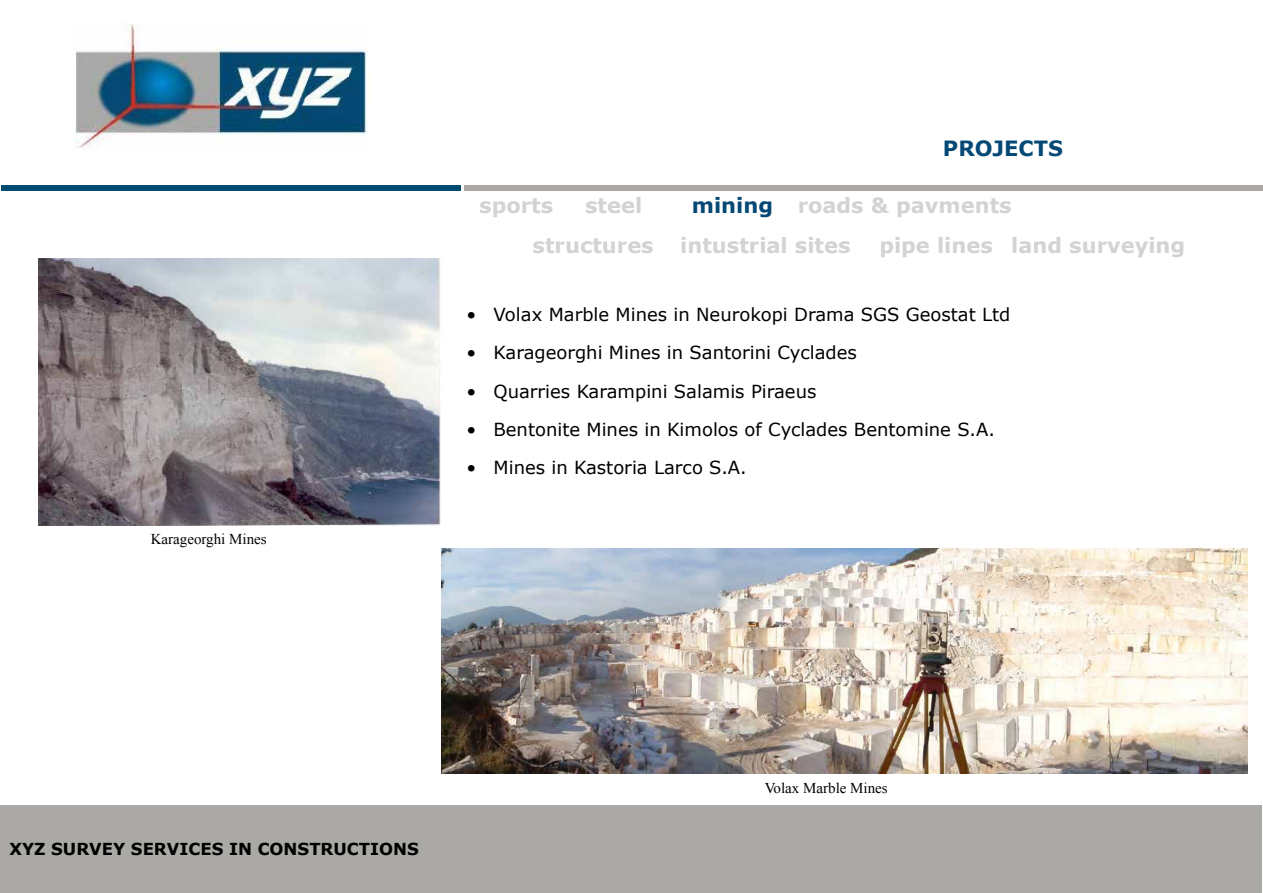
<style>
.page{position:relative;width:1263px;height:893px;background:#fff}
.page>*{position:absolute;margin:0;border:0;box-sizing:border-box;transform-origin:0 0}
.t1{font:700 21px "Verdana";color:#d1d3d4}
.t2{font:700 21px "Verdana";color:#044875}
.t3{font:18px "Verdana";color:#000}
.t4{font:700 16.5px "Verdana";color:#000}
.t5{font:15px "Times New Roman";color:#000}
.s1{color:#044875}
</style>
<div class="page">
<div style="left:0;top:805px;width:1261px;height:88px;background:#aaa9a5"></div>
<img style="left:74px;top:24px;width:296px;height:124px">
<div style="left:2px;top:185px;width:458px;height:6px;background:#024c71"></div>
<div style="left:465px;top:185px;width:798px;height:6px;background:#aca8a5"></div>
<img style="left:442px;top:549px;width:806px;height:225px">
<img style="left:39px;top:258px;width:403px;height:267px">
<p class="t5" style="left:151px;top:528px;width:117px">Karageorghi Mines</p>
<p class="t2" style="left:943px;top:134px;width:122px">PROJECTS</p>
<p class="t1" style="left:479px;top:190px;width:76px">sports</p>
<p class="t1" style="left:585px;top:190px;width:59px">steel</p>
<p class="t1" style="left:692px;top:190px;width:321px"><span class="s1">mining</span> roads &amp; pavments</p>
<p class="t1" style="left:533px;top:230px;width:123px">structures</p>
<p class="t1" style="left:680px;top:231px;width:172px">intustrial sites</p>
<p class="t1" style="left:879px;top:230px;width:307px">pipe lines land surveying</p>
<p class="t3" style="left:467px;top:302px;width:545px">• Volax Marble Mines in Neurokopi Drama SGS Geostat Ltd</p>
<p class="t3" style="left:467px;top:340px;width:392px">• Karageorghi Mines in Santorini Cyclades</p>
<p class="t3" style="left:467px;top:379px;width:351px">• Quarries Karampini Salamis Piraeus</p>
<p class="t3" style="left:467px;top:417px;width:530px">• Bentonite Mines in Kimolos of Cyclades Bentomine S.A.</p>
<p class="t3" style="left:467px;top:455px;width:282px">• Mines in Kastoria Larco S.A.</p>
<p class="t4" style="left:9px;top:838px;width:411px">XYZ SURVEY SERVICES IN CONSTRUCTIONS</p>
<p class="t5" style="left:765px;top:777px;width:125px">Volax Marble Mines</p>
</div>
